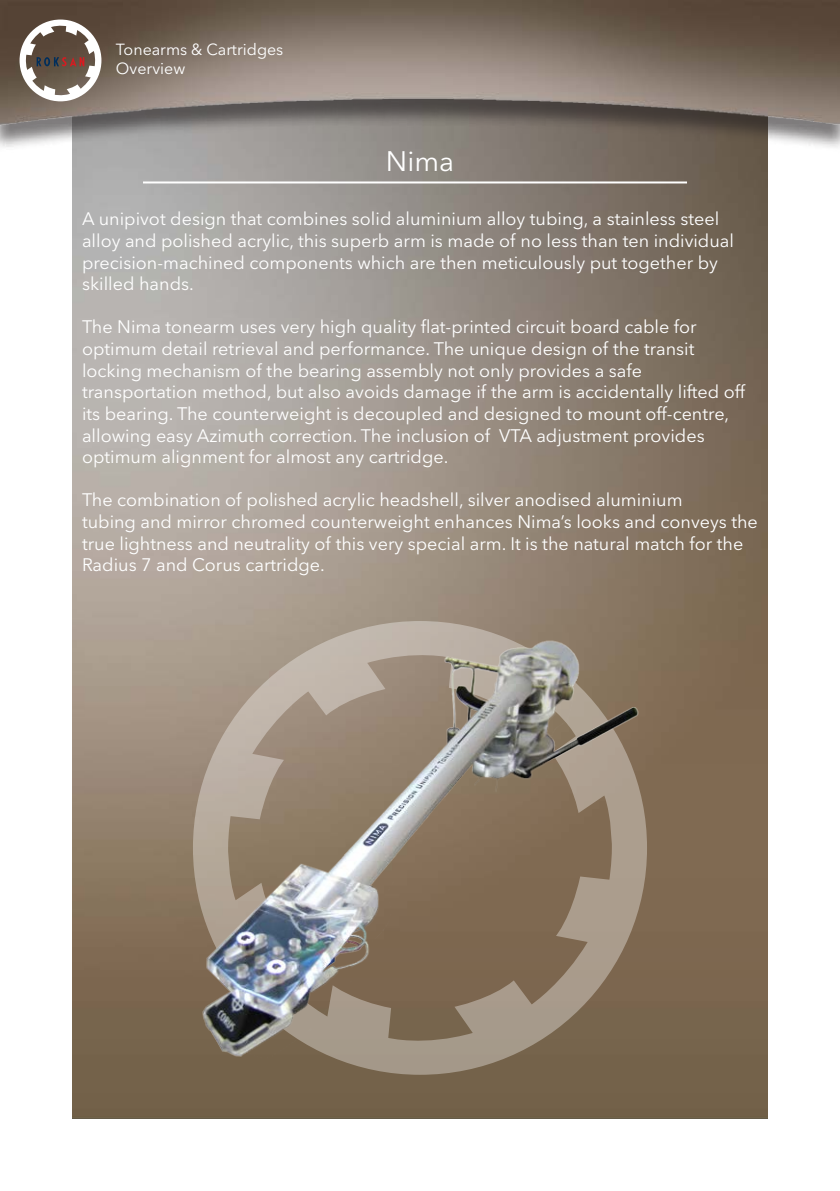
<style>
.page{position:relative;width:840px;height:1191px;background:#fff}
.page>*{position:absolute;margin:0;border:0;box-sizing:border-box;transform-origin:0 0}
.t1{font:28px "Avenir Next LT Pro";color:#fff}
.t2{font:18px/21.6px "Avenir Next LT Pro";color:#fff}
.t3{font:16px/19.2px "Avenir Next LT Pro";color:#fff}
</style>
<div class="page">
<img style="left:0;top:0;width:839px;height:1119px">
<svg style="left:20px;top:20px;width:81px;height:81px"></svg>
<svg style="left:193px;top:621px;width:453px;height:453px;background:#90806d"></svg>
<hr style="left:143px;top:181px;width:543px;height:2px;background:#fff">
<img style="left:193px;top:630px;width:453px;height:435px">
<p class="t3" style="left:116px;top:39px;width:169px">Tonearms &amp; Cartridges<br>Overview</p>
<p class="t1" style="left:385px;top:145px;width:70px">Nima</p>
<p class="t2" style="left:82px;top:208px;width:653px">A unipivot design that combines solid aluminium alloy tubing, a stainless steel alloy and polished acrylic, this superb arm is made of no less than ten individual precision-machined components which are then meticulously put together by skilled hands.</p>
<p class="t2" style="left:82px;top:316px;width:616px">The Nima tonearm uses very high quality flat-printed circuit board cable for</p>
<p class="t2" style="left:82px;top:338px;width:613px">optimum detail retrieval and performance. The unique design of the transit</p>
<p class="t2" style="left:82px;top:359px;width:561px">locking mechanism of the bearing assembly not only provides a safe</p>
<p class="t2" style="left:82px;top:381px;width:664px">transportation method, but also avoids damage if the arm is accidentally lifted off its bearing. The counterweight is decoupled and designed to mount off-centre, allowing easy Azimuth correction. The inclusion of VTA adjustment provides</p>
<p class="t2" style="left:82px;top:446px;width:367px">optimum alignment for almost any cartridge.</p>
<p class="t2" style="left:82px;top:489px;width:601px">The combination of polished acrylic headshell, silver anodised aluminium</p>
<p class="t2" style="left:82px;top:511px;width:677px">tubing and mirror chromed counterweight enhances Nima’s looks and conveys the true lightness and neutrality of this very special arm. It is the natural match for the<br>Radius 7 and Corus cartridge.</p>
</div>
